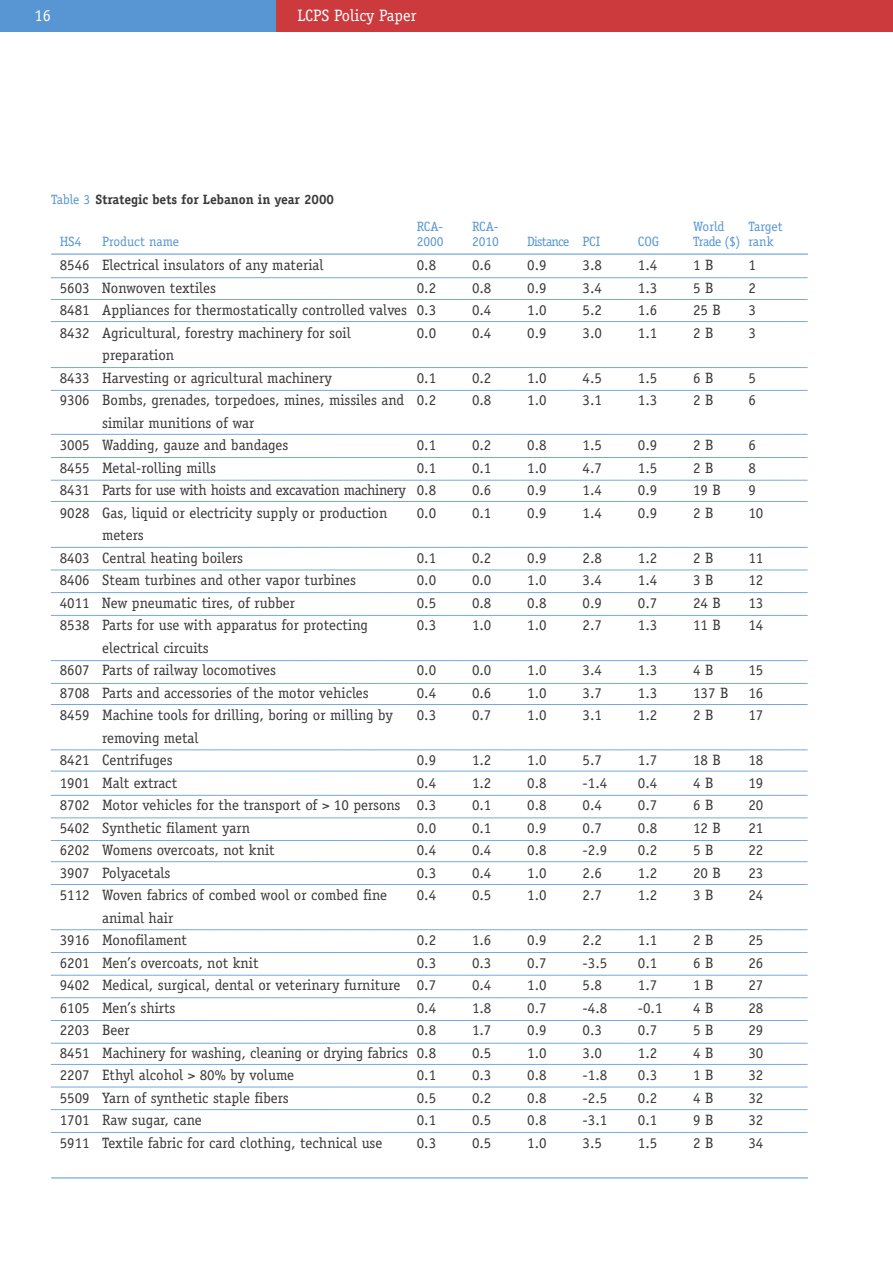
<style>
.page{position:relative;width:893px;height:1263px;background:#fff}
.page>*{position:absolute;margin:0;border:0;box-sizing:border-box;transform-origin:0 0}
.t1{font:16.5px "Officina Serif Std";color:#fff}
.t2{font:15px/22.5px "Officina Serif Std";color:#39383a;text-align:justify}
.t3{font:13.5px/15px "Officina Serif Std";color:#5796d2}
.t4{font:700 13.5px "Officina Serif Std";color:#39383a}
.t5{font:13.5px/15px "Officina Serif Std";letter-spacing:-.05em;color:#5796d2}
.t6{font:13.5px "Officina Serif Std";letter-spacing:-.055em;color:#5796d2}
.s1{font-weight:400;color:#5796d2}
</style>
<div class="page">
<div style="left:0;top:0;width:276px;height:32px;background:#5796d2"></div>
<div style="left:276px;top:0;width:617px;height:32px;background:#cc3a3d"></div>
<hr style="left:51px;top:254px;width:757px;height:1px;background:#5796d2">
<hr style="left:51px;top:1177px;width:757px;height:1px;background:#5796d2">
<svg style="left:51px;top:321px;width:757px;height:1px"></svg>
<svg style="left:51px;top:299px;width:757px;height:1px"></svg>
<svg style="left:51px;top:278px;width:757px;height:1px"></svg>
<svg style="left:51px;top:434px;width:757px;height:1px"></svg>
<svg style="left:51px;top:457px;width:757px;height:1px"></svg>
<svg style="left:51px;top:480px;width:757px;height:1px"></svg>
<svg style="left:51px;top:367px;width:757px;height:1px"></svg>
<svg style="left:51px;top:390px;width:757px;height:1px"></svg>
<svg style="left:51px;top:501px;width:757px;height:1px"></svg>
<svg style="left:51px;top:547px;width:757px;height:1px"></svg>
<svg style="left:51px;top:570px;width:757px;height:1px"></svg>
<svg style="left:51px;top:592px;width:757px;height:1px"></svg>
<svg style="left:51px;top:615px;width:757px;height:1px"></svg>
<svg style="left:51px;top:660px;width:757px;height:1px"></svg>
<svg style="left:51px;top:683px;width:757px;height:1px"></svg>
<svg style="left:51px;top:704px;width:757px;height:1px"></svg>
<svg style="left:51px;top:750px;width:757px;height:1px"></svg>
<svg style="left:51px;top:771px;width:757px;height:1px"></svg>
<svg style="left:51px;top:795px;width:757px;height:1px"></svg>
<svg style="left:51px;top:818px;width:757px;height:1px"></svg>
<svg style="left:51px;top:840px;width:757px;height:1px"></svg>
<svg style="left:51px;top:861px;width:757px;height:1px"></svg>
<svg style="left:51px;top:884px;width:757px;height:1px"></svg>
<svg style="left:51px;top:929px;width:757px;height:1px"></svg>
<svg style="left:51px;top:952px;width:757px;height:1px"></svg>
<svg style="left:51px;top:975px;width:757px;height:1px"></svg>
<svg style="left:51px;top:997px;width:757px;height:2px;background:#b9d3ec"></svg>
<svg style="left:51px;top:1020px;width:757px;height:1px"></svg>
<svg style="left:51px;top:1043px;width:757px;height:1px"></svg>
<svg style="left:51px;top:1064px;width:757px;height:1px"></svg>
<svg style="left:51px;top:1087px;width:757px;height:1px"></svg>
<svg style="left:51px;top:1109px;width:757px;height:1px"></svg>
<svg style="left:51px;top:1132px;width:757px;height:1px"></svg>
<p class="t1" style="left:35px;top:6px;width:18px">16</p>
<p class="t1" style="left:298px;top:6px;width:120px">LCPS Policy Paper</p>
<p class="t4" style="left:51px;top:195px;width:285px"><span class="s1">Table 3</span> Strategic bets for Lebanon in year 2000</p>
<p class="t3" style="left:417px;top:219px;width:28px">RCA-<br>2000</p>
<p class="t2" style="left:417px;top:254px;width:21px">0.8<br>0.2<br>0.3<br>0.0</p>
<p class="t2" style="left:417px;top:366px;width:21px">0.1<br>0.2</p>
<p class="t2" style="left:417px;top:434px;width:21px">0.1<br>0.1<br>0.8<br>0.0</p>
<p class="t2" style="left:417px;top:546px;width:21px">0.1<br>0.0<br>0.5<br>0.3</p>
<p class="t2" style="left:417px;top:659px;width:21px">0.0<br>0.4<br>0.3</p>
<p class="t2" style="left:417px;top:749px;width:21px">0.9<br>0.4<br>0.3<br>0.0<br>0.4<br>0.3<br>0.4</p>
<p class="t2" style="left:417px;top:929px;width:21px">0.2<br>0.3<br>0.7<br>0.4<br>0.8<br>0.8<br>0.1<br>0.5<br>0.1<br>0.3</p>
<p class="t3" style="left:472px;top:219px;width:28px">RCA-<br>2010</p>
<p class="t2" style="left:472px;top:254px;width:21px">0.6<br>0.8<br>0.4<br>0.4</p>
<p class="t2" style="left:472px;top:366px;width:21px">0.2<br>0.8</p>
<p class="t2" style="left:472px;top:434px;width:21px">0.2<br>0.1<br>0.6<br>0.1</p>
<p class="t2" style="left:472px;top:546px;width:21px">0.2<br>0.0<br>0.8<br>1.0</p>
<p class="t2" style="left:472px;top:659px;width:21px">0.0<br>0.6<br>0.7</p>
<p class="t2" style="left:472px;top:749px;width:21px">1.2<br>1.2<br>0.1<br>0.1<br>0.4<br>0.4<br>0.5</p>
<p class="t2" style="left:472px;top:929px;width:21px">1.6<br>0.3<br>0.4<br>1.8<br>1.7<br>0.5<br>0.3<br>0.2<br>0.5<br>0.5</p>
<p class="t3" style="left:60px;top:234px;width:23px">HS4</p>
<p class="t3" style="left:102px;top:234px;width:78px">Product name</p>
<p class="t3" style="left:638px;top:234px;width:23px">COG</p>
<p class="t6" style="left:527px;top:233px;width:44px">Distance</p>
<p class="t2" style="left:527px;top:254px;width:21px">0.9<br>0.9<br>1.0<br>0.9</p>
<p class="t2" style="left:527px;top:366px;width:21px">1.0<br>1.0</p>
<p class="t2" style="left:527px;top:434px;width:21px">0.8<br>1.0<br>0.9<br>0.9</p>
<p class="t2" style="left:527px;top:546px;width:21px">0.9<br>1.0<br>0.8<br>1.0</p>
<p class="t2" style="left:527px;top:659px;width:21px">1.0<br>1.0<br>1.0</p>
<p class="t2" style="left:527px;top:749px;width:21px">1.0<br>0.8<br>0.8<br>0.9<br>0.8<br>1.0<br>1.0</p>
<p class="t2" style="left:527px;top:929px;width:21px">0.9<br>0.7<br>1.0<br>0.7<br>0.9<br>1.0<br>0.8<br>0.8<br>0.8<br>1.0</p>
<p class="t3" style="left:583px;top:234px;width:19px">PCI</p>
<p class="t2" style="left:583px;top:254px;width:21px">3.8<br>3.4<br>5.2<br>3.0</p>
<p class="t2" style="left:583px;top:366px;width:21px">4.5<br>3.1</p>
<p class="t2" style="left:583px;top:434px;width:21px">1.5<br>4.7<br>1.4<br>1.4</p>
<p class="t2" style="left:583px;top:546px;width:21px">2.8<br>3.4<br>0.9<br>2.7</p>
<p class="t2" style="left:583px;top:659px;width:21px">3.4<br>3.7<br>3.1</p>
<p class="t2" style="left:583px;top:749px;width:26px;text-align:left">5.7 -1.4<br>0.4<br>0.7 -2.9<br>2.6<br>2.7</p>
<p class="t2" style="left:583px;top:929px;width:26px;text-align:left">2.2 -3.5<br>5.8 -4.8<br>0.3<br>3.0 -1.8 -2.5 -3.1<br>3.5</p>
<p class="t2" style="left:102px;top:254px;width:307px;text-align:left">Electrical insulators of any material<br>Nonwoven textiles<br>Appliances for thermostatically controlled valves<br>Agricultural, forestry machinery for soil preparation<br>Harvesting or agricultural machinery<br>Bombs, grenades, torpedoes, mines, missiles and similar munitions of war<br>Wadding, gauze and bandages<br>Metal-rolling mills<br>Parts for use with hoists and excavation machinery<br>Gas, liquid or electricity supply or production meters<br>Central heating boilers<br>Steam turbines and other vapor turbines<br>New pneumatic tires, of rubber<br>Parts for use with apparatus for protecting electrical circuits<br>Parts of railway locomotives<br>Parts and accessories of the motor vehicles<br>Machine tools for drilling, boring or milling by removing metal<br>Centrifuges<br>Malt extract<br>Motor vehicles for the transport of &gt; 10 persons<br>Synthetic filament yarn<br>Womens overcoats, not knit<br>Polyacetals<br>Woven fabrics of combed wool or combed fine animal hair<br>Monofilament<br>Men’s overcoats, not knit<br>Medical, surgical, dental or veterinary furniture<br>Men’s shirts<br>Beer<br>Machinery for washing, cleaning or drying fabrics<br>Ethyl alcohol &gt; 80% by volume<br>Yarn of synthetic staple fibers<br>Raw sugar, cane<br>Textile fabric for card clothing, technical use</p>
<p class="t2" style="left:638px;top:254px;width:21px">1.4<br>1.3<br>1.6<br>1.1</p>
<p class="t2" style="left:60px;top:254px;width:31px">8546<br>5603<br>8481<br>8432</p>
<p class="t2" style="left:60px;top:366px;width:31px">8433<br>9306</p>
<p class="t2" style="left:60px;top:434px;width:31px">3005<br>8455<br>8431<br>9028</p>
<p class="t2" style="left:60px;top:546px;width:31px">8403<br>8406<br>4011<br>8538</p>
<p class="t2" style="left:60px;top:659px;width:31px">8607<br>8708<br>8459</p>
<p class="t2" style="left:60px;top:749px;width:31px">8421<br>1901<br>8702<br>5402<br>6202<br>3907<br>5112</p>
<p class="t2" style="left:60px;top:929px;width:31px">3916<br>6201<br>9402<br>6105<br>2203<br>8451<br>2207<br>5509<br>1701<br>5911</p>
<p class="t2" style="left:638px;top:366px;width:21px">1.5<br>1.3</p>
<p class="t2" style="left:638px;top:434px;width:21px">0.9<br>1.5<br>0.9<br>0.9</p>
<p class="t2" style="left:638px;top:546px;width:21px">1.2<br>1.4<br>0.7<br>1.3</p>
<p class="t2" style="left:638px;top:659px;width:21px">1.3<br>1.3<br>1.2</p>
<p class="t2" style="left:638px;top:749px;width:21px">1.7<br>0.4<br>0.7<br>0.8<br>0.2<br>1.2<br>1.2</p>
<p class="t2" style="left:638px;top:929px;width:26px;text-align:left">1.1<br>0.1<br>1.7 -0.1<br>0.7<br>1.2<br>0.3<br>0.2<br>0.1<br>1.5</p>
<p class="t5" style="left:693px;top:219px;width:49px">World<br>Trade ($)</p>
<p class="t2" style="left:693px;top:254px;width:29px;text-align:left">1 B<br>5 B<br>25 B<br>2 B</p>
<p class="t2" style="left:693px;top:366px;width:22px">6 B<br>2 B</p>
<p class="t2" style="left:693px;top:434px;width:29px;text-align:left">2 B<br>2 B<br>19 B<br>2 B</p>
<p class="t2" style="left:693px;top:546px;width:29px;text-align:left">2 B<br>3 B<br>24 B<br>11 B</p>
<p class="t2" style="left:693px;top:659px;width:37px;text-align:left">4 B<br>137 B<br>2 B</p>
<p class="t2" style="left:693px;top:749px;width:29px;text-align:left">18 B<br>4 B<br>6 B<br>12 B<br>5 B<br>20 B<br>3 B</p>
<p class="t2" style="left:693px;top:929px;width:22px">2 B 6 B 1 B 4 B 5 B 4 B 1 B 4 B 9 B 2 B</p>
<p class="t3" style="left:748px;top:219px;width:36px">Target rank</p>
<p class="t2" style="left:748px;top:254px;width:9px">1<br>2<br>3<br>3</p>
<p class="t2" style="left:748px;top:366px;width:9px">5<br>6</p>
<p class="t2" style="left:748px;top:434px;width:16px;text-align:left">6<br>8<br>9<br>10</p>
<p class="t2" style="left:748px;top:546px;width:16px">11<br>12<br>13<br>14</p>
<p class="t2" style="left:748px;top:659px;width:16px">15<br>16<br>17</p>
<p class="t2" style="left:748px;top:749px;width:16px">18<br>19<br>20<br>21<br>22<br>23<br>24</p>
<p class="t2" style="left:748px;top:929px;width:16px">25<br>26<br>27<br>28<br>29<br>30<br>32<br>32<br>32<br>34</p>
</div>
